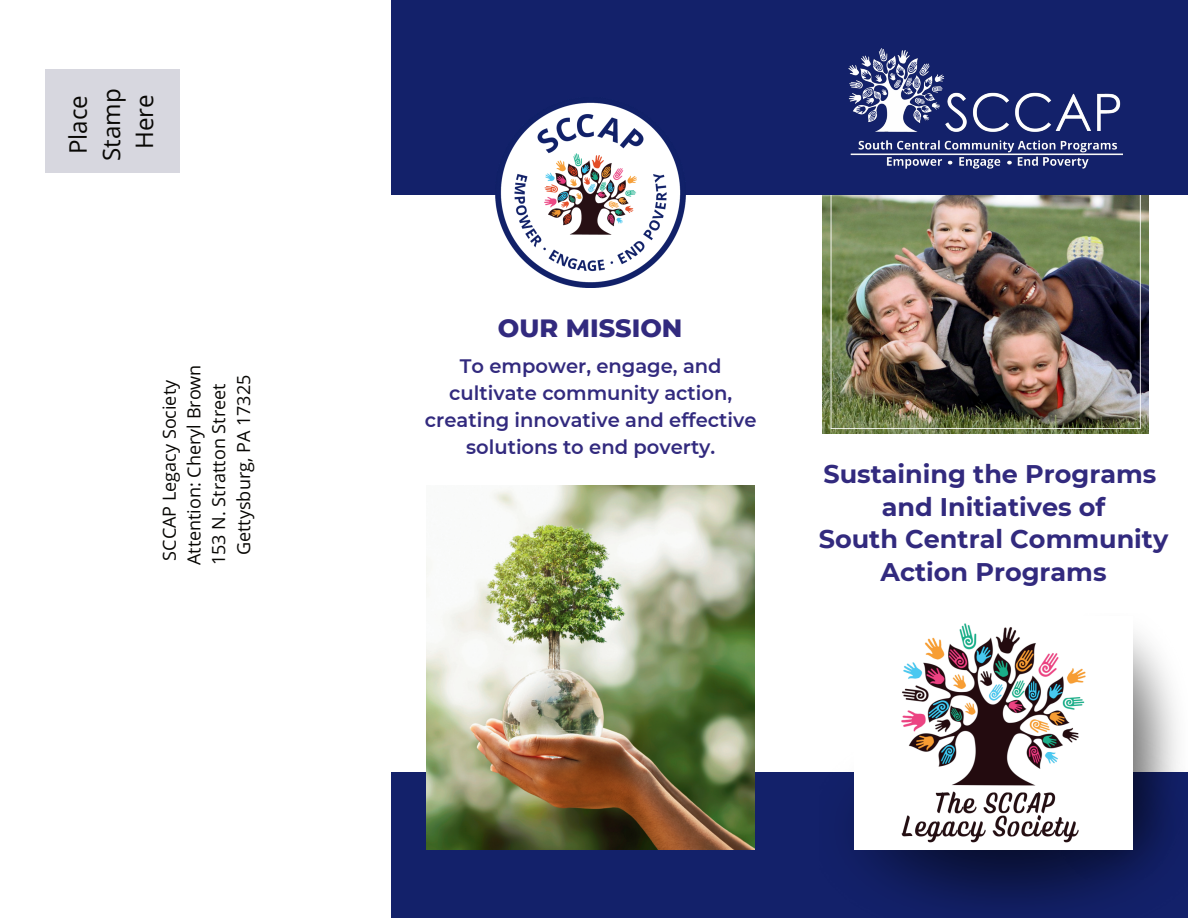
<style>
.page{position:relative;width:1188px;height:918px;background:#fff}
.page>*{position:absolute;margin:0;border:0;box-sizing:border-box;transform-origin:0 0}
.t1{font:700 25.5px/32.7px "Montserrat";color:#322a7e;text-align:center}
.t2{font:800 25.5px "Montserrat";color:#322a7e}
.t3{font:24.15px/33.2px "Open Sans";color:#080704;text-align:center}
.t4{font:600 19.5px/27px "Montserrat";color:#322a7e;text-align:center}
.t5{font:18px "Open Sans";color:#080704}
</style>
<div class="page">
<div style="left:392px;top:772px;width:796px;height:146px;background:#13216a"></div>
<img style="left:823px;top:195px;width:326px;height:239px">
<img style="left:831px;top:195px;width:310px;height:234px">
<div style="left:392px;top:0;width:796px;height:195px;background:#13216a"></div>
<img style="left:426px;top:486px;width:328px;height:363px">
<img style="left:848px;top:48px;width:275px;height:121px">
<div style="left:45px;top:69px;width:134px;height:104px;background:#d7d7df"></div>
<img style="left:495px;top:102px;width:191px;height:186px">
<img style="left:854px;top:849px;width:272px;height:58px">
<img style="left:1031px;top:633px;width:147px;height:247px">
<img style="left:854px;top:623px;width:278px;height:226px">
<p class="t3" style="left:61px;top:161px;width:74px;rotate:-90deg">Place<br>Stamp<br>Here</p>
<p class="t5" style="left:182px;top:565px;width:202px;rotate:-90deg">Attention: Cheryl Brown</p>
<p class="t5" style="left:206px;top:565px;width:183px;rotate:-90deg">153 N. Stratton Street</p>
<p class="t5" style="left:231px;top:555px;width:182px;rotate:-90deg">Gettysburg, PA 17325</p>
<p class="t5" style="left:157px;top:561px;width:182px;rotate:-90deg">SCCAP Legacy Society</p>
<p class="t2" style="left:498px;top:309px;width:186px">OUR MISSION</p>
<p class="t4" style="left:425px;top:352px;width:333px">To empower, engage, and cultivate community action, creating innovative and effective solutions to end poverty.</p>
<p class="t1" style="left:819px;top:456px;width:351px">Sustaining the Programs and Initiatives of<br>South Central Community<br>Action Programs</p>
</div>
